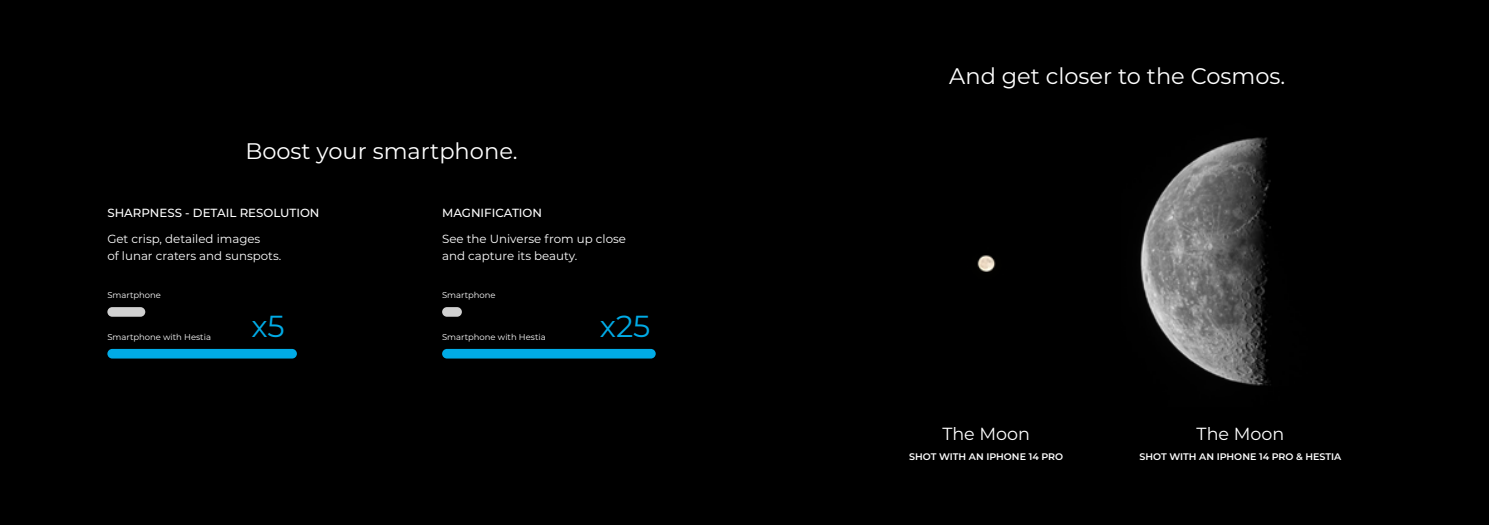
<style>
.page{position:relative;width:1489px;height:525px;background:#fff}
.page>*{position:absolute;margin:0;border:0;box-sizing:border-box;transform-origin:0 0}
.t1{font:30.38px "Montserrat";color:#00abe6}
.t2{font:22.5px "Montserrat";color:#fff}
.t3{font:17.5px "Montserrat";color:#fff}
.t4{font:11.75px/16.1px "Montserrat";color:#fff}
.t5{font:500 11.75px "Montserrat";color:#fff}
.t6{font:600 9.5px "Montserrat";color:#fff}
.t7{font:8.38px "Montserrat";color:#fff}
</style>
<div class="page">
<div style="left:0;top:0;width:1488px;height:524px;background:#000"></div>
<div style="left:107px;top:349px;width:190px;height:9px;background:#00abe6;border-radius:5px"></div>
<div style="left:442px;top:349px;width:213px;height:9px;background:#00abe6;border-radius:5px"></div>
<div style="left:107px;top:307px;width:38px;height:9px;background:#d0d0d0;border-radius:5px"></div>
<div style="left:442px;top:307px;width:20px;height:9px;background:#d0d0d0;border-radius:5px"></div>
<img style="left:977px;top:255px;width:19px;height:17px">
<img style="left:1140px;top:137px;width:131px;height:249px">
<h2 class="t2" style="left:245px;top:135px;width:274px">Boost your smartphone.</h2>
<p class="t5" style="left:107px;top:204px;width:214px">SHARPNESS - DETAIL RESOLUTION</p>
<p class="t5" style="left:442px;top:204px;width:101px">MAGNIFICATION</p>
<p class="t4" style="left:442px;top:230px;width:185px">See the Universe from up close and capture its beauty.</p>
<p class="t4" style="left:107px;top:230px;width:175px">Get crisp, detailed images<br>of lunar craters and sunspots.</p>
<p class="t7" style="left:107px;top:289px;width:55px">Smartphone</p>
<p class="t7" style="left:442px;top:289px;width:55px">Smartphone</p>
<p class="t7" style="left:107px;top:331px;width:105px">Smartphone with Hestia</p>
<p class="t7" style="left:442px;top:331px;width:105px">Smartphone with Hestia</p>
<h1 class="t1" style="left:251px;top:305px;width:35px">x5</h1>
<h1 class="t1" style="left:600px;top:305px;width:52px">x25</h1>
<h2 class="t2" style="left:949px;top:61px;width:337px">And get closer to the Cosmos.</h2>
<h3 class="t3" style="left:942px;top:422px;width:89px">The Moon</h3>
<h3 class="t3" style="left:1196px;top:422px;width:89px">The Moon</h3>
<p class="t6" style="left:909px;top:450px;width:156px">SHOT WITH AN IPHONE 14 PRO</p>
<p class="t6" style="left:1139px;top:450px;width:203px">SHOT WITH AN IPHONE 14 PRO &amp; HESTIA</p>
</div>
